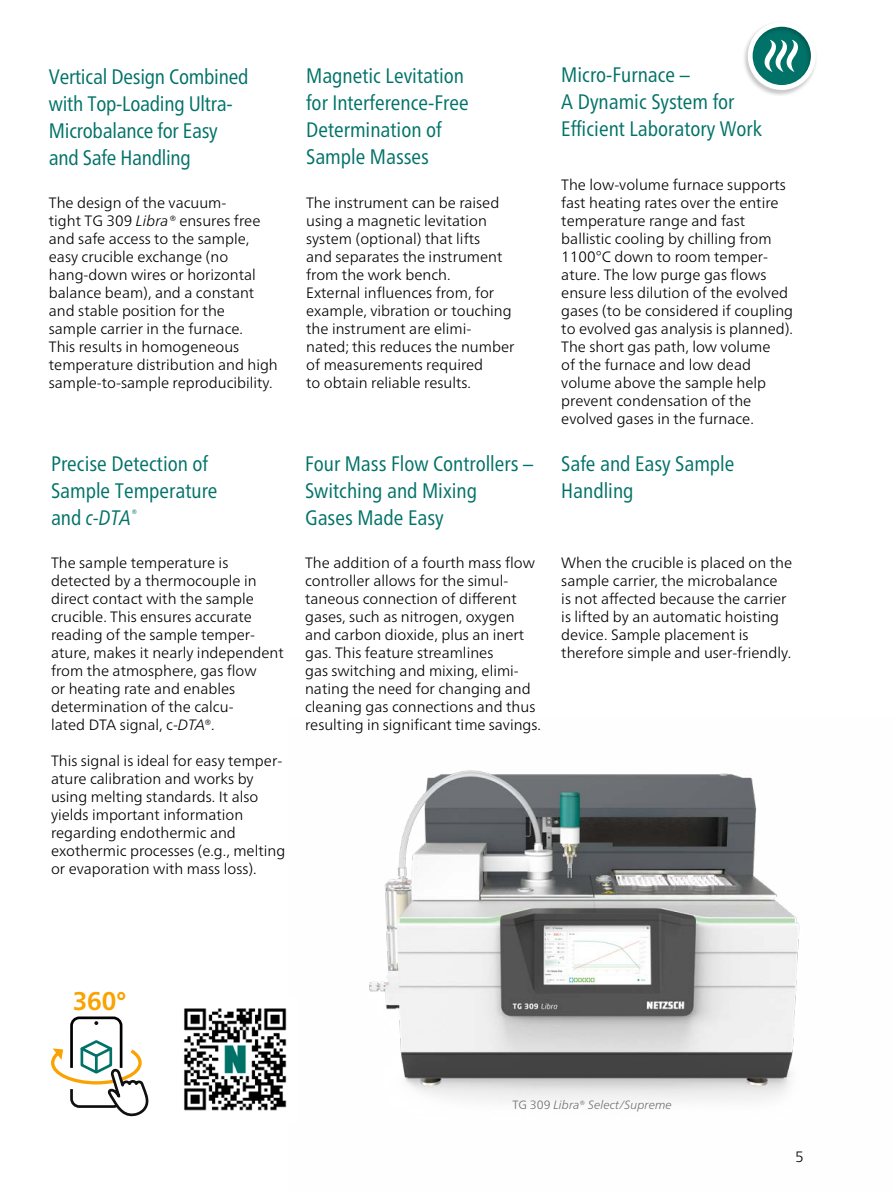
<style>
.page{position:relative;width:893px;height:1191px;background:#fff}
.page>*{position:absolute;margin:0;border:0;box-sizing:border-box;transform-origin:0 0}
.t1{font:700 25.65px "Frutiger Neue LTW1 G";color:#faa200;scale:.96 1}
.Fließtext_en_n{font:condensed 21px/27px "Frutiger Neue LTW1 G";color:#007268}
.Subhead_1_grün_n{font:condensed 21px/27px "Frutiger Neue LTW1 G";color:#007268}
.Fließtext_en_n-2{font:300 15px/18px "Frutiger Neue LTW1 G";color:#000}
.E_Bildunterschrift{font:italic 300 12px "Frutiger Neue LTW1 G";color:#6e6e6e}
.s1{font-style:italic}
.s2{font-style:normal}
</style>
<div class="page">
<img style="left:369px;top:770px;width:431px;height:331px">
<svg style="left:51px;top:1016px;width:98px;height:99px"></svg>
<img style="left:184px;top:1008px;width:103px;height:103px">
<div style="left:742px;top:21px;width:75px;height:75px;background:#000;opacity:.25"></div>
<div style="left:748px;top:22px;width:68px;height:68px;border:5px solid #fff;border-radius:50%"></div>
<svg style="left:761px;top:40px;width:40px;height:32px"></svg>
<p class="Fließtext_en_n" style="left:49px;top:61px;width:201px">Vertical Design Combined with Top-Loading Ultra-<br>Microbalance for Easy and Safe Handling</p>
<p class="Fließtext_en_n-2" style="left:49px;top:193px;width:213px">The design of the vacuum&shy;tight TG 309 <span class="s1">Libra®</span> ensures free and safe access to the sample, easy crucible exchange (no hang-down wires or horizontal</p>
<p class="Fließtext_en_n-2" style="left:49px;top:283px;width:207px">balance beam), and a constant and stable position for the sample carrier in the furnace.<br>This results in homogeneous</p>
<p class="Fließtext_en_n-2" style="left:49px;top:355px;width:230px">temperature distribution and high</p>
<p class="Fließtext_en_n-2" style="left:49px;top:373px;width:225px">sample-to-sample reproducibility.</p>
<p class="Subhead_1_grün_n" style="left:306px;top:61px;width:164px">Magnetic Levitation for Interference-Free<br>Determination of<br>Sample Masses</p>
<p class="Fließtext_en_n-2" style="left:306px;top:193px;width:198px">The instrument can be raised using a magnetic levitation system (optional) that lifts and separates the instrument from the work bench.</p>
<p class="Fließtext_en_n-2" style="left:306px;top:283px;width:210px">External influences from, for example, vibration or touching the instrument are elimi&shy;nated; this reduces the number of measurements required<br>to obtain reliable results.</p>
<p class="Fließtext_en_n" style="left:51px;top:449px;width:168px">Precise Detection of<br>Sample Temperature and <span class="s1">c-DTA</span><sup>®</sup></p>
<p class="Fließtext_en_n-2" style="left:51px;top:553px;width:234px">The sample temperature is detected by a thermocouple in direct contact with the sample crucible. This ensures accurate reading of the sample temper&shy;ature, makes it nearly independent from the atmosphere, gas flow<br>or heating rate and enables determination of the calcu-<br>lated DTA signal, c-<span class="s1">DTA®</span>.</p>
<p class="Fließtext_en_n-2" style="left:51px;top:751px;width:236px">This signal is ideal for easy temper&shy;ature calibration and works by using melting standards. It also yields important information regarding endothermic and exothermic processes (e.g., melting or evaporation with mass loss).</p>
<p class="Fließtext_en_n" style="left:305px;top:449px;width:230px">Four Mass Flow Controllers –</p>
<p class="Fließtext_en_n" style="left:305px;top:476px;width:173px">Switching and Mixing<br>Gases Made Easy</p>
<p class="Fließtext_en_n-2" style="left:305px;top:553px;width:237px">The addition of a fourth mass flow controller allows for the simul&shy;taneous connection of different gases, such as nitrogen, oxygen and carbon dioxide, plus an inert gas. This feature streamlines<br>gas switching and mixing, elimi&shy;nating the need for changing and cleaning gas connections and thus resulting in significant time savings.</p>
<p class="Subhead_1_grün_n" style="left:561px;top:60px;width:202px">Micro-Furnace –<br>A Dynamic System for<br>Efficient Laboratory Work</p>
<p class="Fließtext_en_n-2" style="left:561px;top:176px;width:233px">The low-volume furnace supports fast heating rates over the entire temperature range and fast ballistic cooling by chilling from<br>1100°C down to room temper&shy;ature. The low purge gas flows ensure less dilution of the evolved gases (to be considered if coupling to evolved gas analysis is planned).<br>The short gas path, low volume<br>of the furnace and low dead volume above the sample help prevent condensation of the evolved gases in the furnace.</p>
<p class="Subhead_1_grün_n" style="left:561px;top:449px;width:175px">Safe and Easy Sample<br>Handling</p>
<p class="Fließtext_en_n-2" style="left:561px;top:553px;width:232px">When the crucible is placed on the sample carrier, the microbalance<br>is not affected because the carrier is lifted by an automatic hoisting device. Sample placement is therefore simple and user-friendly.</p>
<p class="t1" style="left:73px;top:985px;width:57px">360°</p>
<p class="E_Bildunterschrift" style="left:512px;top:1098px;width:161px"><span class="s2">TG 309</span> Libra<span class="s2">®</span> Select/Supreme</p>
<p class="Fließtext_en_n-2" style="left:795px;top:1147px;width:10px">5</p>
</div>
